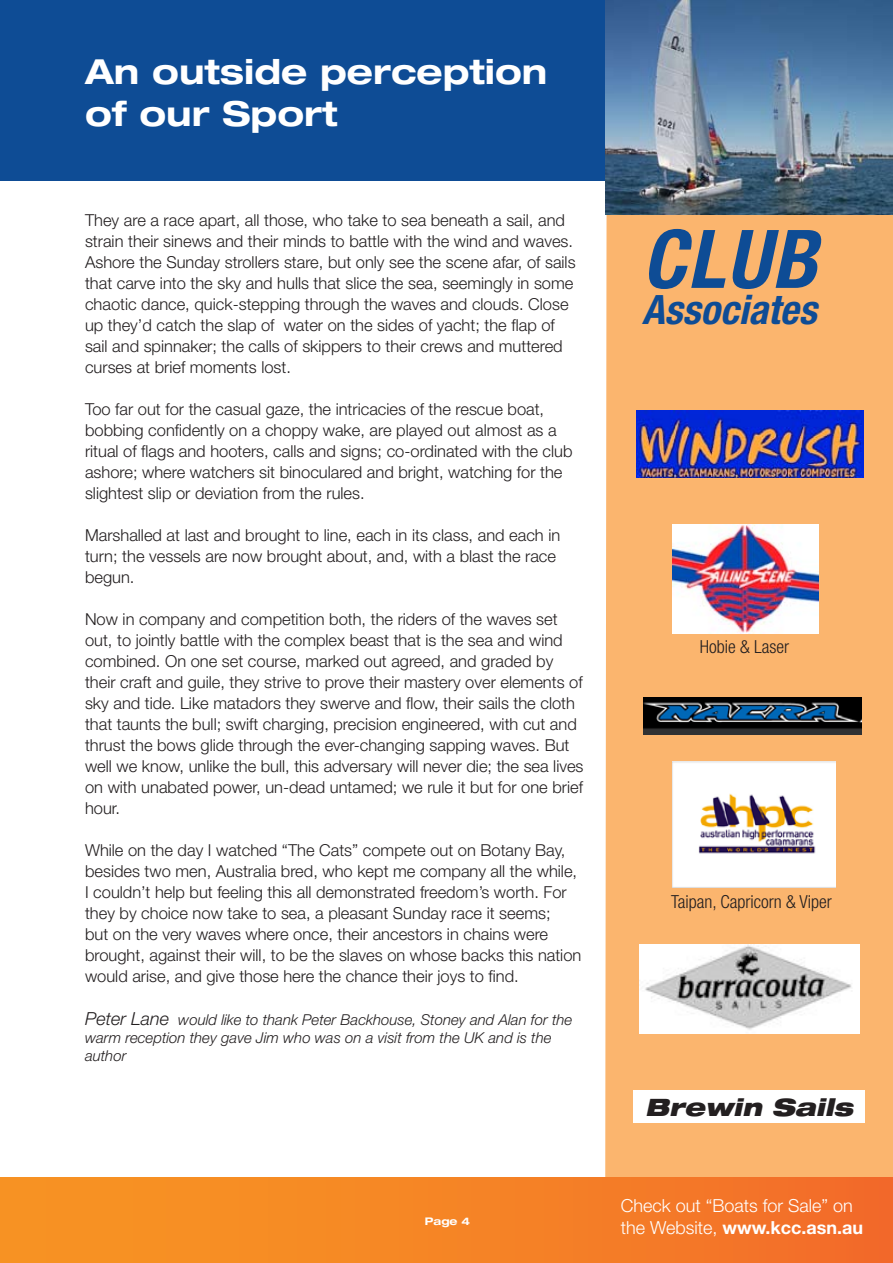
<style>
.page{position:relative;width:893px;height:1263px;background:#fff}
.page>*{position:absolute;margin:0;border:0;box-sizing:border-box;transform-origin:0 0}
.t1{font:italic 700 condensed 81px "Helvetica Neue";color:#0e4c95}
.t2{font:italic 700 condensed 40.5px "Helvetica Neue";color:#0e4c95}
.t3{font:700 expanded 34.5px/41.4px "Helvetica Neue";color:#fff}
.t4{font:italic 900 expanded 24px "Helvetica Neue";color:#231f20}
.t5{font:300 18px/21.6px "Helvetica Neue";color:#fff}
.t6{font:300 condensed 18px "Helvetica Neue";color:#231f20}
.t7{font:300 16.5px/21px "Helvetica Neue";color:#231f20}
.t8{font:italic 300 15px/18px "Helvetica Neue";color:#231f20}
.t9{font:700 expanded 10.5px "Helvetica Neue";color:#fff}
.s1{font-size:18px}
.s2{font-weight:700}
</style>
<div class="page">
<div style="left:0;top:0;width:893px;height:181px;background:#0e4c95"></div>
<div style="left:605px;top:211px;width:288px;height:967px;background:#fbb56e"></div>
<img style="left:643px;top:697px;width:219px;height:37px">
<img style="left:673px;top:761px;width:163px;height:127px">
<img style="left:639px;top:944px;width:220px;height:89px">
<img style="left:673px;top:524px;width:146px;height:110px">
<div style="left:633px;top:1090px;width:232px;height:33px;background:#fff"></div>
<div style="left:0;top:1178px;width:893px;height:85px;background:linear-gradient(to right,#f89822,#f36d29)"></div>
<img style="left:606px;top:0;width:287px;height:214px">
<img style="left:637px;top:410px;width:226px;height:68px">
<h3 class="t3" style="left:85px;top:50px;width:464px">An outside perception of our Sport</h3>
<p class="t7" style="left:85px;top:209px;width:492px">They are a race apart, all those, who take to sea beneath a sail, and strain their sinews and their minds to battle with the wind and waves.<br>Ashore the Sunday strollers stare, but only see the scene afar, of sails that carve into the sky and hulls that slice the sea, seemingly in some chaotic dance, quick-stepping through the waves and clouds. Close up they’d catch the slap of water on the sides of yacht; the flap of sail and spinnaker; the calls of skippers to their crews and muttered curses at brief moments lost.</p>
<p class="t7" style="left:85px;top:398px;width:489px">Too far out for the casual gaze, the intricacies of the rescue boat, bobbing confidently on a choppy wake, are played out almost as a ritual of flags and hooters, calls and signs; co-ordinated with the club ashore; where watchers sit binoculared and bright, watching for the slightest slip or deviation from the rules.</p>
<p class="t7" style="left:85px;top:524px;width:477px">Marshalled at last and brought to line, each in its class, and each in turn; the vessels are now brought about, and, with a blast the race begun.</p>
<p class="t7" style="left:85px;top:608px;width:500px">Now in company and competition both, the riders of the waves set out, to jointly battle with the complex beast that is the sea and wind combined. On one set course, marked out agreed, and graded by their craft and guile, they strive to prove their mastery over elements of sky and tide. Like matadors they swerve and flow, their sails the cloth that taunts the bull; swift charging, precision engineered, with cut and thrust the bows glide through the ever-changing sapping waves. But well we know, unlike the bull, this adversary will never die; the sea lives on with unabated power, un-dead untamed; we rule it but for one brief hour.</p>
<p class="t7" style="left:85px;top:839px;width:498px">While on the day I watched “The Cats” compete out on Botany Bay, besides two men, Australia bred, who kept me company all the while, I couldn’t help but feeling this all demonstrated freedom’s worth. For they by choice now take to sea, a pleasant Sunday race it seems;<br>but on the very waves where once, their ancestors in chains were brought, against their will, to be the slaves on whose backs this nation would arise, and give those here the chance their joys to find.</p>
<p class="t8" style="left:85px;top:1010px;width:489px"><span class="s1">Peter Lane</span> would like to thank Peter Backhouse, Stoney and Alan for the warm reception they gave Jim who was on a visit from the UK and is the author</p>
<p class="t9" style="left:425px;top:1214px;width:47px">Page 4</p>
<h1 class="t1" style="left:642px;top:210px;width:176px">Club</h1>
<h2 class="t2" style="left:642px;top:286px;width:176px">Associates</h2>
<p class="t6" style="left:700px;top:636px;width:91px">Hobie &amp; Laser</p>
<p class="t6" style="left:671px;top:891px;width:162px">Taipan, Capricorn &amp; Viper</p>
<h3 class="t4" style="left:645px;top:1092px;width:209px">Brewin Sails</h3>
<p class="t5" style="left:621px;top:1194px;width:244px">Check out “Boats for Sale” on the Website, <span class="s2">www.kcc.asn.au</span></p>
</div>
